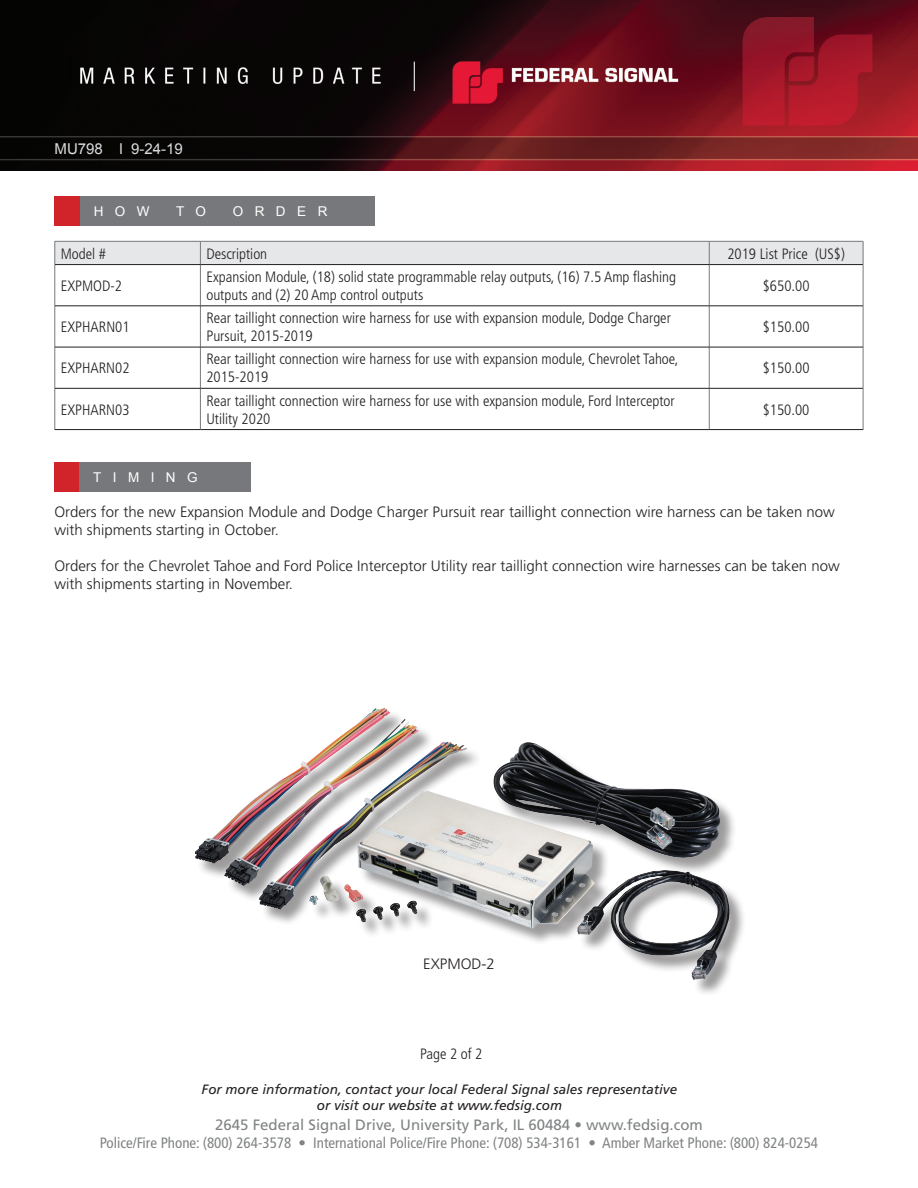
<style>
.page{position:relative;width:918px;height:1188px;background:#fff}
.page>*{position:absolute;margin:0;border:0;box-sizing:border-box;transform-origin:0 0}
.t1{font:300 condensed 15px/18px "Frutiger LT Std";color:#231f20}
.t2{font:300 15px/18px "Frutiger LT Std";color:#231f20}
.t3{font:condensed 15px "Frutiger LT Std";color:#808384}
.t4{font:15px "Frutiger LT Std";color:#808384}
.t5{font:15px "Arial";color:#dcdddf}
.t6{font:italic 13.5px/16.2px "Frutiger LT Std";color:#231f20;text-align:center}
.t7{font:13.5px "Arial";letter-spacing:.85em;color:#fff}
</style>
<div class="page">
<img style="left:0;top:0;width:918px;height:171px">
<div style="left:54px;top:462px;width:26px;height:30px;background:#d1232a"></div>
<div style="left:79px;top:462px;width:171px;height:30px;background:#76787b"></div>
<div style="left:55px;top:197px;width:25px;height:29px;background:#d1232a"></div>
<div style="left:80px;top:197px;width:295px;height:29px;background:#76787b"></div>
<div style="left:55px;top:241px;width:809px;height:24px;background:#e6e7e9"></div>
<hr style="left:55px;top:265px;width:1px;height:41px;background:#76787b">
<hr style="left:200px;top:265px;width:1px;height:41px;background:#76787b">
<hr style="left:709px;top:265px;width:1px;height:41px;background:#76787b">
<hr style="left:863px;top:265px;width:1px;height:41px;background:#76787b">
<hr style="left:55px;top:306px;width:1px;height:41px;background:#76787b">
<hr style="left:200px;top:306px;width:1px;height:41px;background:#76787b">
<hr style="left:709px;top:306px;width:1px;height:41px;background:#76787b">
<hr style="left:863px;top:306px;width:1px;height:41px;background:#76787b">
<hr style="left:55px;top:347px;width:1px;height:41px;background:#76787b">
<hr style="left:200px;top:347px;width:1px;height:41px;background:#76787b">
<hr style="left:709px;top:347px;width:1px;height:41px;background:#76787b">
<hr style="left:863px;top:347px;width:1px;height:41px;background:#76787b">
<hr style="left:55px;top:388px;width:1px;height:41px;background:#76787b">
<hr style="left:200px;top:389px;width:1px;height:40px;background:#76787b">
<hr style="left:709px;top:389px;width:1px;height:40px;background:#76787b">
<hr style="left:863px;top:388px;width:1px;height:41px;background:#76787b">
<hr style="left:55px;top:264px;width:145px;height:1px;background:#231f20">
<hr style="left:200px;top:264px;width:509px;height:1px;background:#231f20">
<hr style="left:709px;top:264px;width:154px;height:1px;background:#231f20">
<hr style="left:55px;top:306px;width:145px;height:1px;background:#231f20">
<hr style="left:200px;top:306px;width:509px;height:1px;background:#231f20">
<hr style="left:709px;top:306px;width:154px;height:1px;background:#231f20">
<hr style="left:55px;top:347px;width:145px;height:1px;background:#231f20">
<hr style="left:200px;top:347px;width:509px;height:1px;background:#231f20">
<hr style="left:709px;top:347px;width:154px;height:1px;background:#231f20">
<hr style="left:55px;top:388px;width:145px;height:1px;background:#231f20">
<hr style="left:200px;top:388px;width:509px;height:1px;background:#231f20">
<hr style="left:709px;top:388px;width:154px;height:1px;background:#231f20">
<hr style="left:55px;top:429px;width:145px;height:1px;background:#231f20">
<hr style="left:200px;top:429px;width:509px;height:1px;background:#231f20">
<hr style="left:709px;top:429px;width:154px;height:1px;background:#231f20">
<div style="left:197px;top:710px;width:550px;height:287px;background:#231f20;opacity:.45"></div>
<img style="left:195px;top:708px;width:189px;height:156px">
<p class="t5" style="left:55px;top:139px;width:130px">MU798 l 9-24-19</p>
<p class="t7" style="left:94px;top:202px;width:57px">HOW</p>
<p class="t7" style="left:176px;top:202px;width:31px">T O</p>
<p class="t7" style="left:233px;top:202px;width:96px">ORDER</p>
<p class="t1" style="left:61px;top:245px;width:47px">Model #</p>
<p class="t1" style="left:206px;top:245px;width:62px">Description</p>
<p class="t1" style="left:727px;top:245px;width:119px">2019 List Price (US$)</p>
<p class="t1" style="left:61px;top:277px;width:63px">EXPMOD-2</p>
<p class="t1" style="left:206px;top:268px;width:471px">Expansion Module, (18) solid state programmable relay outputs, (16) 7.5 Amp flashing outputs and (2) 20 Amp control outputs</p>
<p class="t1" style="left:763px;top:277px;width:48px">$650.00</p>
<p class="t1" style="left:61px;top:318px;width:70px">EXPHARN01</p>
<p class="t1" style="left:206px;top:309px;width:466px">Rear taillight connection wire harness for use with expansion module, Dodge Charger<br>Pursuit, 2015-2019</p>
<p class="t1" style="left:763px;top:318px;width:48px">$150.00</p>
<p class="t1" style="left:61px;top:359px;width:70px">EXPHARN02</p>
<p class="t1" style="left:206px;top:350px;width:473px">Rear taillight connection wire harness for use with expansion module, Chevrolet Tahoe,<br>2015-2019</p>
<p class="t1" style="left:763px;top:359px;width:48px">$150.00</p>
<p class="t1" style="left:61px;top:401px;width:70px">EXPHARN03</p>
<p class="t1" style="left:206px;top:392px;width:470px">Rear taillight connection wire harness for use with expansion module, Ford Interceptor<br>Utility 2020</p>
<p class="t1" style="left:763px;top:401px;width:48px">$150.00</p>
<p class="t7" style="left:93px;top:468px;width:106px">TIMING</p>
<p class="t2" style="left:54px;top:503px;width:782px">Orders for the new Expansion Module and Dodge Charger Pursuit rear taillight connection wire harness can be taken now with shipments starting in October.</p>
<p class="t2" style="left:54px;top:557px;width:787px">Orders for the Chevrolet Tahoe and Ford Police Interceptor Utility rear taillight connection wire harnesses can be taken now with shipments starting in November.</p>
<p class="t2" style="left:423px;top:955px;width:73px">EXPMOD-2</p>
<p class="t1" style="left:420px;top:1045px;width:64px">Page 2 of 2</p>
<p class="t6" style="left:202px;top:1081px;width:477px">For more information, contact your local Federal Signal sales representative or visit our website at www.fedsig.com</p>
<p class="t4" style="left:215px;top:1116px;width:489px">2645 Federal Signal Drive, University Park, IL 60484 • www.fedsig.com</p>
<p class="t3" style="left:100px;top:1134px;width:720px">Police/Fire Phone: (800) 264-3578 • International Police/Fire Phone: (708) 534-3161 • Amber Market Phone: (800) 824-0254</p>
</div>
